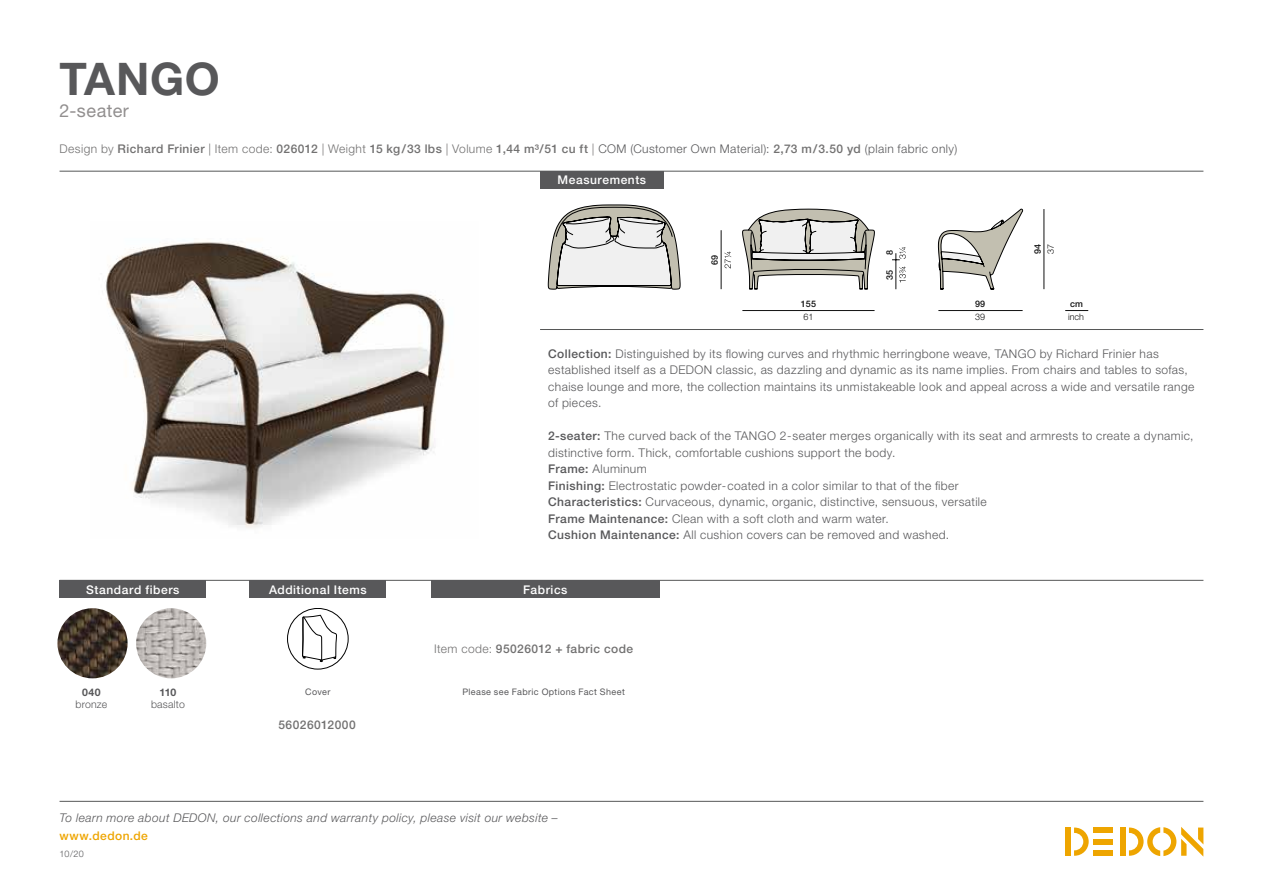
<style>
.page{position:relative;width:1263px;height:893px;background:#fff}
.page>*{position:absolute;margin:0;border:0;box-sizing:border-box;transform-origin:0 0}
.t1{font:700 45px "Helvetica Neue LT";letter-spacing:.015em;color:#58585a}
.t2{font:18px "Helvetica Neue LT";letter-spacing:.03em;color:#928f8f}
.t3{font:300 12px/16.5px "Helvetica Neue LT";letter-spacing:.035em;color:#58585a}
.t4{font:500 12px "Helvetica Neue LT";letter-spacing:.035em;color:#727171}
.t5{font:italic 300 12px "Helvetica Neue LT";letter-spacing:.035em;color:#58585a}
.t6{font:500 12px "Helvetica Neue LT";letter-spacing:.045em;color:#fff}
.t7{font:500 12px "Helvetica Neue LT";letter-spacing:.035em;color:#eea500}
.t8{font:300 10.5px "Helvetica Neue LT";letter-spacing:.02em;color:#58585a}
.t9{font:700 10.5px "Helvetica Neue LT";letter-spacing:.015em;color:#58585a}
.t10{font:9px "Helvetica Neue LT";letter-spacing:.045em;color:#58585a}
.t11{font:500 9px "Helvetica Neue LT";color:#121212}
.t12{font:300 9px "Helvetica Neue LT";color:#121212}
.t13{font:300 9px "Helvetica Neue LT";color:#58585a}
.s1{font-weight:300}
.s2{font-weight:300;color:#58585a}
.s3{font-weight:500}
</style>
<div class="page">
<div style="left:1120px;top:827px;width:5px;height:29px;background:#eea500"></div>
<div style="left:1094px;top:827px;width:19px;height:6px;background:#eea500"></div>
<div style="left:1094px;top:850px;width:19px;height:6px;background:#eea500"></div>
<div style="left:1094px;top:839px;width:19px;height:5px;background:#eea500"></div>
<svg style="left:1074px;top:827px;width:15px;height:29px"></svg>
<div style="left:1065px;top:827px;width:6px;height:29px;background:#eea500"></div>
<svg style="left:1129px;top:827px;width:74px;height:29px"></svg>
<hr style="left:60px;top:801px;width:1143px;height:1px;background:#565757">
<img style="left:105px;top:242px;width:340px;height:286px">
<hr style="left:60px;top:580px;width:1143px;height:1px;background:#565757">
<hr style="left:60px;top:171px;width:1143px;height:1px;background:#565757">
<hr style="left:540px;top:329px;width:663px;height:1px;background:#565757">
<div style="left:540px;top:171px;width:124px;height:17px;background:#58585a"></div>
<div style="left:250px;top:580px;width:136px;height:18px;background:#58585a"></div>
<div style="left:431px;top:580px;width:228px;height:18px;background:#58585a"></div>
<div style="left:287px;top:608px;width:61px;height:61px;border:1px solid #000;border-radius:50%"></div>
<svg style="left:302px;top:615px;width:35px;height:47px"></svg>
<svg style="left:1065px;top:310px;width:23px;height:1px"></svg>
<hr style="left:938px;top:310px;width:85px;height:1px;background:#121212">
<hr style="left:1044px;top:209px;width:1px;height:80px;background:#121212">
<svg style="left:892px;top:247px;width:14px;height:42px"></svg>
<svg style="left:724px;top:252px;width:7px;height:16px"></svg>
<hr style="left:721px;top:230px;width:1px;height:59px;background:#121212">
<hr style="left:742px;top:310px;width:132px;height:1px;background:#121212">
<svg style="left:938px;top:208px;width:85px;height:82px"></svg>
<svg style="left:742px;top:209px;width:133px;height:81px"></svg>
<svg style="left:548px;top:205px;width:132px;height:85px"></svg>
<div style="left:60px;top:580px;width:146px;height:18px;background:#58585a"></div>
<img style="left:57px;top:608px;width:71px;height:70px;border-radius:35px">
<img style="left:136px;top:608px;width:70px;height:70px;border-radius:35px">
<h1 class="t1" style="left:60px;top:51px;width:162px">TANGO</h1>
<h2 class="t2" style="left:60px;top:100px;width:71px">2-seater</h2>
<p class="t4" style="left:60px;top:142px;width:899px"><span class="s1">Design by</span> Richard Frinier <span class="s1">| Item code:</span> 026012 <span class="s1">| Weight</span> 15 kg/33 lbs <span class="s1">| Volume</span> 1,44 m³/51 cu ft <span class="s1">|</span> <span class="s2">COM (Customer Own Material):</span> 2,73 m/3.50 yd <span class="s2">(plain fabric only)</span></p>
<p class="t6" style="left:558px;top:173px;width:90px">Measurements</p>
<p class="t11" style="left:709px;top:265px;width:12px;rotate:-90deg">69</p>
<p class="t11" style="left:801px;top:299px;width:17px">155</p>
<p class="t12" style="left:803px;top:312px;width:12px">61</p>
<p class="t11" style="left:884px;top:255px;width:7px;rotate:-90deg">8</p>
<p class="t11" style="left:884px;top:280px;width:12px;rotate:-90deg">35</p>
<p class="t11" style="left:975px;top:299px;width:12px">99</p>
<p class="t12" style="left:975px;top:312px;width:12px">39</p>
<p class="t11" style="left:1032px;top:254px;width:12px;rotate:-90deg">94</p>
<p class="t12" style="left:1045px;top:254px;width:12px;rotate:-90deg">37</p>
<p class="t11" style="left:1070px;top:299px;width:14px">cm</p>
<p class="t12" style="left:1068px;top:312px;width:18px">inch</p>
<p class="t3" style="left:548px;top:345px;width:648px"><span class="s3">Collection:</span> Distinguished by its flowing curves and rhythmic herringbone weave, TANGO by Richard Frinier has established itself as a DEDON classic, as dazzling and dynamic as its name implies. From chairs and tables to sofas, chaise lounge and more, the collection maintains its unmistakeable look and appeal across a wide and versatile range of pieces.</p>
<p class="t3" style="left:548px;top:427px;width:647px"><span class="s3">2-seater:</span> The curved back of the TANGO 2-seater merges organically with its seat and armrests to create a dynamic, distinctive form. Thick, comfortable cushions support the body.<br><span class="s3">Frame:</span> Aluminum<br><span class="s3">Finishing:</span> Electrostatic powder-coated in a color similar to that of the fiber<br><span class="s3">Characteristics:</span> Curvaceous, dynamic, organic, distinctive, sensuous, versatile<br><span class="s3">Frame Maintenance:</span> Clean with a soft cloth and warm water.<br><span class="s3">Cushion Maintenance:</span> All cushion covers can be removed and washed.</p>
<p class="t6" style="left:86px;top:582px;width:95px">Standard fibers</p>
<p class="t6" style="left:269px;top:582px;width:99px">Additional Items</p>
<p class="t6" style="left:523px;top:582px;width:46px">Fabrics</p>
<p class="t4" style="left:434px;top:641px;width:200px"><span class="s1">Item code:</span> 95026012 + fabric code</p>
<p class="t9" style="left:82px;top:686px;width:20px">040</p>
<p class="t8" style="left:75px;top:698px;width:33px">bronze</p>
<p class="t9" style="left:159px;top:686px;width:18px">110</p>
<p class="t8" style="left:151px;top:698px;width:35px">basalto</p>
<p class="t10" style="left:305px;top:686px;width:27px">Cover</p>
<p class="t10" style="left:462px;top:686px;width:164px">Please see Fabric Options Fact Sheet</p>
<p class="t4" style="left:278px;top:717px;width:79px">56026012000</p>
<p class="t5" style="left:60px;top:811px;width:500px">To learn more about DEDON, our collections and warranty policy, please visit our website –</p>
<p class="t7" style="left:60px;top:829px;width:90px">www.dedon.de</p>
<p class="t13" style="left:60px;top:848px;width:26px">10/20</p>
</div>
